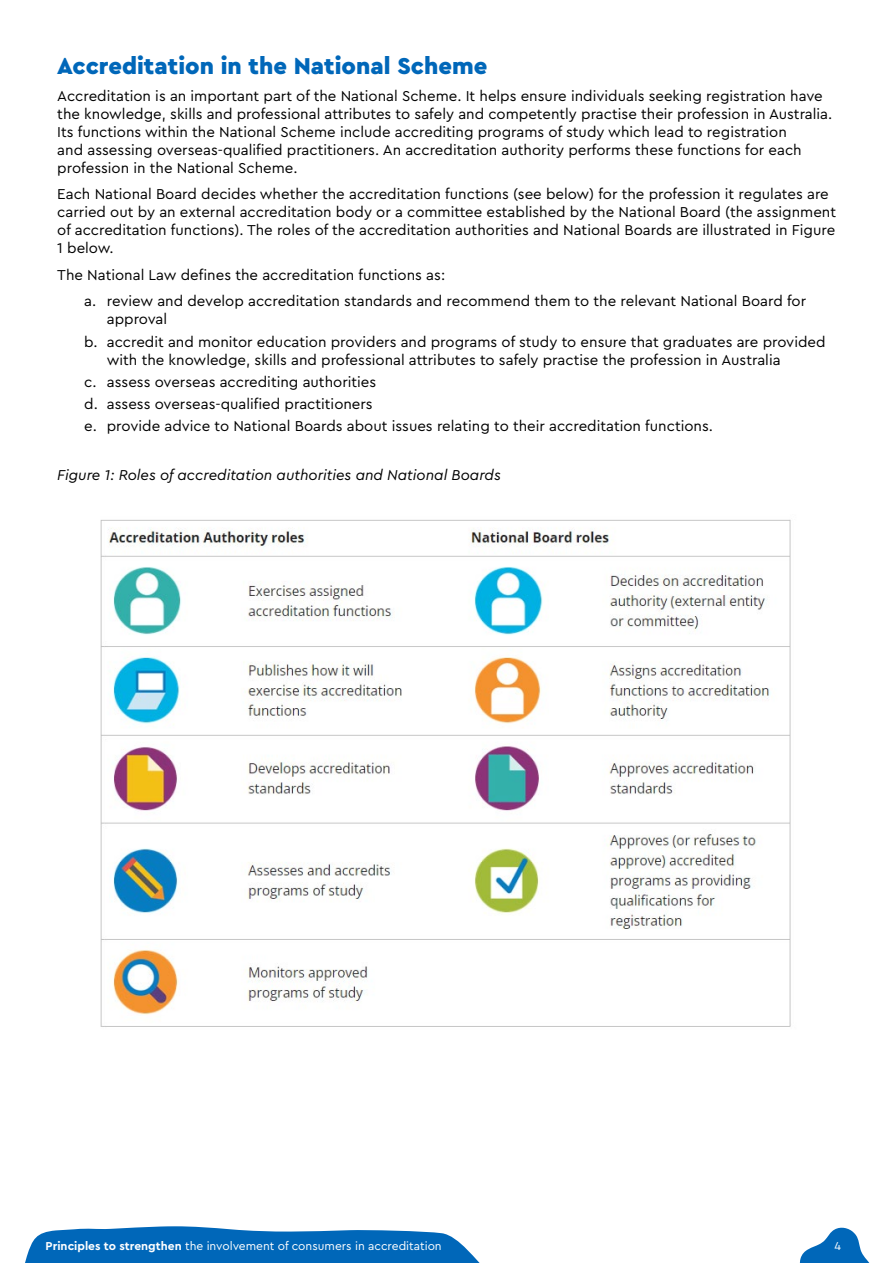
<style>
.page{position:relative;width:893px;height:1263px;background:#fff}
.page>*{position:absolute;margin:0;border:0;box-sizing:border-box;transform-origin:0 0}
.t1{font:900 24px "Cera Pro";color:#0067b9}
.t2{font:15px/18px "Cera Pro";color:#000}
.t3{font:italic 15px "Cera Pro";color:#000}
.t4{font:12px "Cera Pro";color:#fff}
.s1{font-weight:700}
</style>
<div class="page">
<svg style="left:25px;top:1226px;width:455px;height:37px;background:#257dc3"></svg>
<svg style="left:799px;top:1227px;width:71px;height:36px"></svg>
<img style="left:100px;top:519px;width:691px;height:508px">
<h1 class="t1" style="left:57px;top:50px;width:432px">Accreditation in the National Scheme</h1>
<p class="t2" style="left:57px;top:86px;width:777px">Accreditation is an important part of the National Scheme. It helps ensure individuals seeking registration have the knowledge, skills and professional attributes to safely and competently practise their profession in Australia.<br>Its functions within the National Scheme include accrediting programs of study which lead to registration<br>and assessing overseas-qualified practitioners. An accreditation authority performs these functions for each profession in the National Scheme.</p>
<p class="t2" style="left:57px;top:185px;width:780px">Each National Board decides whether the accreditation functions (see below) for the profession it regulates are carried out by an external accreditation body or a committee established by the National Board (the assignment of accreditation functions). The roles of the accreditation authorities and National Boards are illustrated in Figure 1 below.</p>
<p class="t2" style="left:57px;top:265px;width:389px">The National Law defines the accreditation functions as:</p>
<p class="t2" style="left:107px;top:292px;width:701px;text-indent:-22px">a. review and develop accreditation standards and recommend them to the relevant National Board for approval</p>
<p class="t2" style="left:107px;top:332px;width:720px;text-indent:-22px">b. accredit and monitor education providers and programs of study to ensure that graduates are provided with the knowledge, skills and professional attributes to safely practise the profession in Australia</p>
<p class="t2" style="left:84px;top:372px;width:293px">c. assess overseas accrediting authorities</p>
<p class="t2" style="left:84px;top:394px;width:290px">d. assess overseas-qualified practitioners</p>
<p class="t2" style="left:84px;top:417px;width:630px">e. provide advice to National Boards about issues relating to their accreditation functions.</p>
<h2 class="t3" style="left:57px;top:465px;width:445px">Figure 1: Roles of accreditation authorities and National Boards</h2>
<p class="t4" style="left:46px;top:1238px;width:299px">Ahpra and the National Boards annual report 2022/23</p>
<p class="t4" style="left:46px;top:1238px;width:398px"><span class="s1">Principles to strengthen</span> the involvement of consumers in accreditation</p>
<p class="t4" style="left:834px;top:1238px;width:8px">4</p>
</div>
